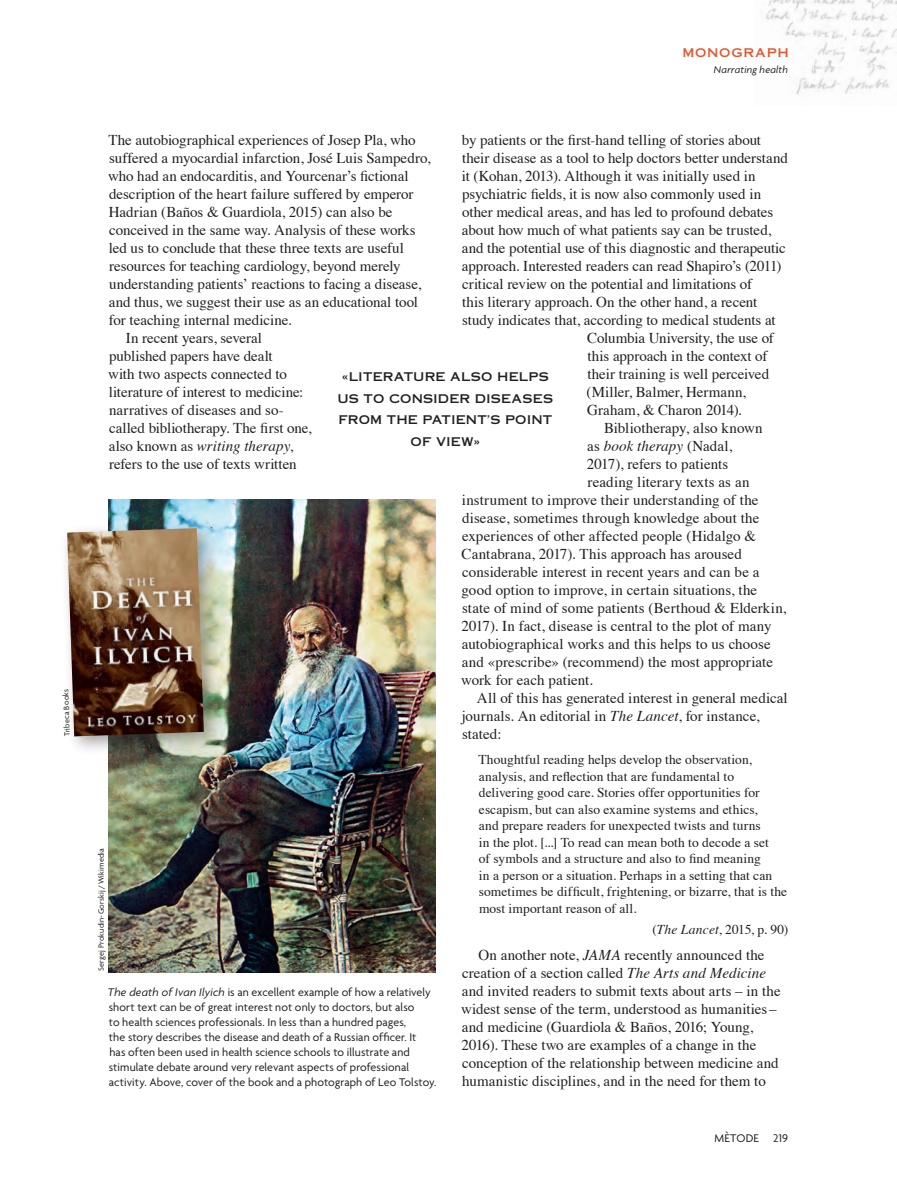
<style>
.page{position:relative;width:897px;height:1195px;background:#fff}
.page>*{position:absolute;margin:0;border:0;box-sizing:border-box;transform-origin:0 0}
.t1{font:15px/18px "Times";color:#231f20}
.t2{font:italic 15px "Times";letter-spacing:.005em;color:#231f20}
._07_CITACIO{font:13.5px/16.5px "Times";letter-spacing:.005em;color:#231f20}
._07_CITACIO_-_FIRMA{font:13.5px "Times";letter-spacing:-.005em;color:#231f20}
._09_PEUS_DE_FOTO{font:12px/15px "Agenda";letter-spacing:.01em;color:#231f20}
._12_DESTACADO{font:12px/21.8px "Copperplate Thirty One AB";letter-spacing:.015em;color:#231f20;text-align:center}
.t3{font:12px "Copperplate Thirty One AB";letter-spacing:.06em;color:#e4552e}
.t4{font:italic 10.5px "Agenda";letter-spacing:.015em;color:#231f20}
._15_CREDITOS_FOTOGRA{font:8.25px "Agenda";letter-spacing:.02em;color:#231f20}
.s1{font-style:italic}
.s2{font-style:normal}
</style>
<div class="page">
<img style="left:766px;top:0;width:131px;height:95px">
<img style="left:108px;top:500px;width:328px;height:472px">
<div style="left:59px;top:520px;width:164px;height:236px;background:#231f20;opacity:.4"></div>
<img style="left:67px;top:528px;width:137px;height:208px">
<p class="_15_CREDITOS_FOTOGRA" style="left:62px;top:736px;width:49px;rotate:-92deg">Tribeca Books</p>
<p class="t3" style="left:682px;top:46px;width:108px">MONOGRAPH</p>
<p class="t4" style="left:714px;top:63px;width:76px">Narrating health</p>
<p class="t1" style="left:108px;top:130px;width:324px">The autobiographical experiences of Josep Pla, who suffered a myocardial infarction, José Luis Sampedro, who had an endocarditis, and Yourcenar’s fictional description of the heart failure suffered by emperor Hadrian (Baños &amp; Guardiola, 2015) can also be conceived in the same way. Analysis of these works led us to conclude that these three texts are useful resources for teaching cardiology, beyond merely understanding patients’ reactions to facing a disease, and thus, we suggest their use as an educational tool for teaching internal medicine.</p>
<p class="t1" style="left:108px;top:328px;width:205px;text-indent:18px">In recent years, several published papers have dealt<br>with two aspects connected to literature of interest to medicine: narratives of diseases and so&shy;called bibliotherapy. The first one, also known as <span class="s1">writing therapy</span>, refers to the use of texts written</p>
<p class="t1" style="left:462px;top:130px;width:301px">by patients or the first-hand telling of stories about</p>
<p class="t1" style="left:462px;top:148px;width:327px">their disease as a tool to help doctors better understand</p>
<p class="t1" style="left:462px;top:166px;width:295px">it (Kohan, 2013). Although it was initially used in</p>
<p class="t1" style="left:462px;top:184px;width:300px">psychiatric fields, it is now also commonly used in</p>
<p class="t1" style="left:462px;top:202px;width:313px">other medical areas, and has led to profound debates</p>
<p class="t1" style="left:462px;top:220px;width:311px">about how much of what patients say can be trusted,</p>
<p class="t1" style="left:462px;top:238px;width:325px">and the potential use of this diagnostic and therapeutic</p>
<p class="t1" style="left:462px;top:256px;width:321px">approach. Interested readers can read Shapiro’s (2011)</p>
<p class="t1" style="left:462px;top:274px;width:291px">critical review on the potential and limitations of</p>
<p class="t1" style="left:462px;top:292px;width:297px">this literary approach. On the other hand, a recent</p>
<p class="t1" style="left:462px;top:310px;width:315px">study indicates that, according to medical students at</p>
<p class="t1" style="left:587px;top:328px;width:188px">Columbia University, the use of</p>
<p class="t1" style="left:587px;top:346px;width:181px">this approach in the context of</p>
<p class="t1" style="left:587px;top:364px;width:183px">their training is well perceived</p>
<p class="t1" style="left:586px;top:382px;width:161px">(Miller, Balmer, Hermann,</p>
<p class="t1" style="left:587px;top:400px;width:156px">Graham, &amp; Charon 2014).</p>
<p class="t1" style="left:604px;top:418px;width:160px">Bibliotherapy, also known</p>
<p class="t2" style="left:587px;top:433px;width:146px"><span class="s2">as</span> book therapy <span class="s2">(Nadal,</span></p>
<p class="t1" style="left:587px;top:454px;width:143px">2017), refers to patients</p>
<p class="t1" style="left:588px;top:472px;width:163px">reading literary texts as an</p>
<p class="t1" style="left:462px;top:490px;width:298px">instrument to improve their understanding of the</p>
<p class="t1" style="left:462px;top:508px;width:299px">disease, sometimes through knowledge about the</p>
<p class="t1" style="left:462px;top:526px;width:296px">experiences of other affected people (Hidalgo &amp;</p>
<p class="t1" style="left:462px;top:544px;width:282px">Cantabrana, 2017). This approach has aroused</p>
<p class="t1" style="left:462px;top:562px;width:299px">considerable interest in recent years and can be a</p>
<p class="t1" style="left:462px;top:580px;width:297px">good option to improve, in certain situations, the</p>
<p class="t1" style="left:462px;top:598px;width:326px">state of mind of some patients (Berthoud &amp; Elderkin,</p>
<p class="t1" style="left:461px;top:616px;width:312px">2017). In fact, disease is central to the plot of many</p>
<p class="t1" style="left:462px;top:634px;width:310px">autobiographical works and this helps to us choose</p>
<p class="t1" style="left:462px;top:652px;width:313px">and «prescribe» (recommend) the most appropriate</p>
<p class="t1" style="left:461px;top:670px;width:133px">work for each patient.</p>
<p class="t1" style="left:461px;top:688px;width:328px;text-indent:15px">All of this has generated interest in general medical journals. An editorial in <span class="s1">The Lancet</span>, for instance, stated:</p>
<p class="_07_CITACIO" style="left:478px;top:750px;width:310px">Thoughtful reading helps develop the observation, analysis, and reflection that are fundamental to delivering good care. Stories offer opportunities for escapism, but can also examine systems and ethics,<br>and prepare readers for unexpected twists and turns<br>in the plot. [...] To read can mean both to decode a set<br>of symbols and a structure and also to find meaning<br>in a person or a situation. Perhaps in a setting that can sometimes be difficult, frightening, or bizarre, that is the most important reason of all.</p>
<p class="_07_CITACIO_-_FIRMA" style="left:652px;top:916px;width:137px">(<span class="s1">The Lancet</span>, 2015, p. 90)</p>
<p class="t1" style="left:461px;top:944px;width:321px;text-indent:17px">On another note, <span class="s1">JAMA</span> recently announced the creation of a section called <span class="s1">The Arts and Medicine </span>and invited readers to submit texts about arts – in the widest sense of the term, understood as humanities – and medicine (Guardiola &amp; Baños, 2016; Young, 2016). These two are examples of a change in the conception of the relationship between medicine and humanistic disciplines, and in the need for them to</p>
<p class="_12_DESTACADO" style="left:338px;top:366px;width:217px">«LITERATURE ALSO HELPS<br>US TO CONSIDER DISEASES<br>FROM THE PATIENT’S POINT<br>OF VIEW»</p>
<p class="_15_CREDITOS_FOTOGRA" style="left:96px;top:971px;width:125px;rotate:-90deg">Sergej Prokudin-Gorskij/Wikimedia</p>
<p class="_09_PEUS_DE_FOTO" style="left:108px;top:984px;width:330px"><span class="s1">The death of Ivan Ilyich</span> is an excellent example of how a relatively short text can be of great interest not only to doctors, but also<br>to health sciences professionals. In less than a hundred pages,<br>the story describes the disease and death of a Russian officer. It<br>has often been used in health science schools to illustrate and stimulate debate around very relevant aspects of professional activity. Above, cover of the book and a photograph of Leo Tolstoy.</p>
<p class="_09_PEUS_DE_FOTO" style="left:714px;top:1130px;width:75px">MÈTODE 219</p>
</div>
